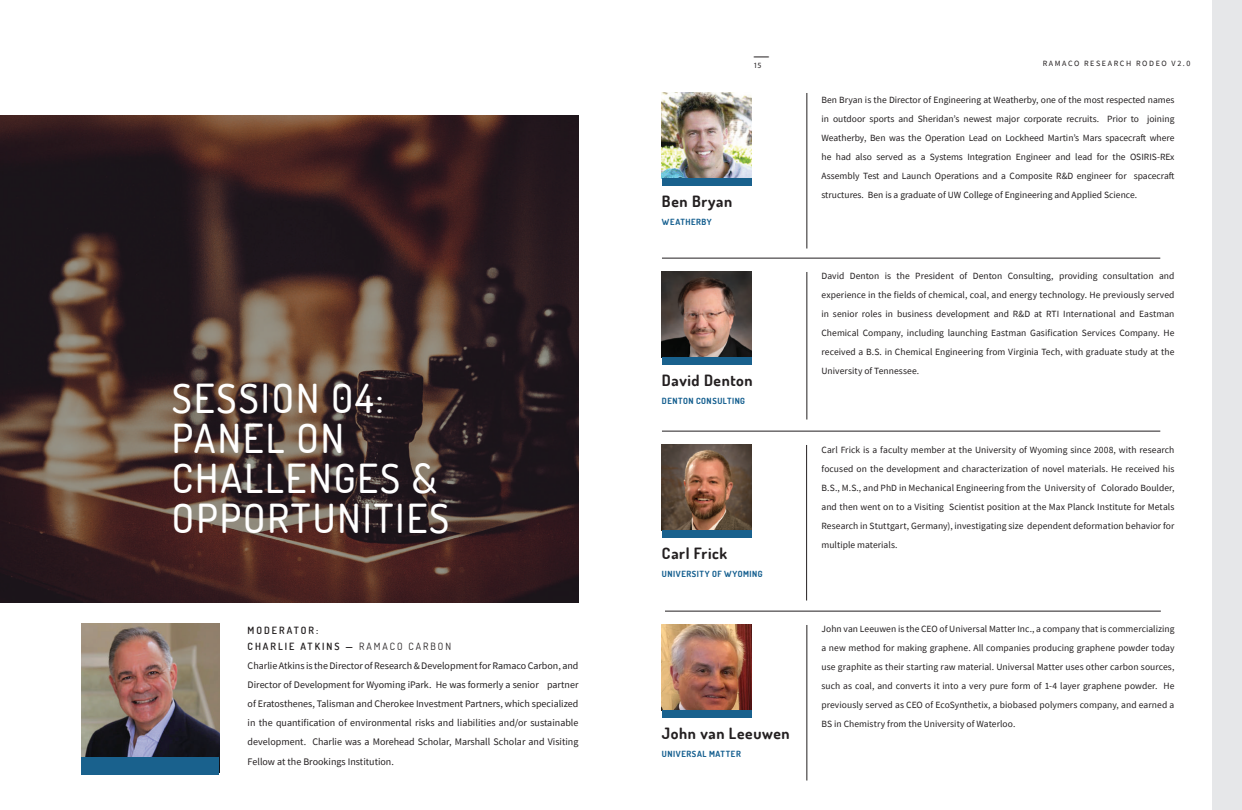
<style>
.page{position:relative;width:1242px;height:810px;background:#fff}
.page>*{position:absolute;margin:0;border:0;box-sizing:border-box;transform-origin:0 0}
.t1{font:500 40px/40px "Dosis";letter-spacing:.05em;color:#fff}
.t2{font:700 15.5px "Dosis";letter-spacing:.04em;color:#231f20}
.t3{font:10px/19px "Source Sans Pro";color:#231f20;text-align:justify}
.t4{font:600 10px/16px "Dosis";letter-spacing:.2em;color:#231f20}
.t5{font:9.5px/19px "Source Sans Pro";letter-spacing:.005em;color:#231f20;text-align:justify}
.t6{font:700 8.5px "Dosis";letter-spacing:.065em;color:#125d8e}
.t7{font:8px "Source Sans Pro";letter-spacing:.2em;color:#231f20}
.t8{font:8px "Myriad Pro";color:#231f20}
.s1{font-weight:400}
</style>
<div class="page">
<svg style="left:0;top:115px;width:578px;height:487px;background:#3f2b28"></svg>
<hr style="left:662px;top:258px;width:498px;height:1px;background:#231f20">
<hr style="left:807px;top:93px;width:1px;height:156px;background:#231f20">
<img style="left:662px;top:93px;width:90px;height:85px">
<div style="left:662px;top:178px;width:90px;height:8px;background:#19618d"></div>
<hr style="left:662px;top:431px;width:498px;height:1px;background:#231f20">
<hr style="left:807px;top:272px;width:1px;height:148px;background:#231f20">
<hr style="left:665px;top:611px;width:496px;height:1px;background:#231f20">
<hr style="left:806px;top:445px;width:1px;height:156px;background:#231f20">
<hr style="left:807px;top:625px;width:1px;height:156px;background:#231f20">
<img style="left:662px;top:272px;width:90px;height:85px">
<div style="left:662px;top:357px;width:90px;height:8px;background:#19618d"></div>
<img style="left:662px;top:445px;width:90px;height:85px">
<div style="left:662px;top:530px;width:90px;height:8px;background:#19618d"></div>
<img style="left:662px;top:625px;width:90px;height:85px">
<div style="left:662px;top:710px;width:90px;height:8px;background:#19618d"></div>
<img style="left:81px;top:624px;width:138px;height:133px">
<div style="left:81px;top:757px;width:138px;height:17px;background:#19618d"></div>
<div style="left:1213px;top:0;width:29px;height:810px;background:#e6e7e9"></div>
<h1 class="t1" style="left:172px;top:377px;width:279px">SESSION 04:<br>PANEL ON<br>CHALLENGES &amp;<br>OPPORTUNITIES</h1>
<p class="t4" style="left:248px;top:622px;width:205px">MODERATOR:<br>CHARLIE ATKINS — <span class="s1">RAMACO CARBON</span></p>
<p class="t3" style="left:248px;top:656px;width:332px">Charlie Atkins is the Director of Research &amp; Development for Ramaco Carbon, and Director of Development for Wyoming iPark. He was formerly a senior partner of Eratosthenes, Talisman and Cherokee Investment Partners, which specialized in the quantification of environmental risks and liabilities and/or sustainable development. Charlie was a Morehead Scholar, Marshall Scholar and Visiting</p>
<p class="t3" style="left:248px;top:752px;width:148px">Fellow at the Brookings Institution.</p>
<h2 class="t2" style="left:662px;top:191px;width:72px">Ben Bryan</h2>
<p class="t6" style="left:662px;top:216px;width:51px">WEATHERBY</p>
<p class="t8" style="left:753px;top:60px;width:17px"><sup>—</sup>15</p>
<p class="t7" style="left:1043px;top:59px;width:149px">RAMACO RESEARCH RODEO V2.0</p>
<p class="t5" style="left:821px;top:90px;width:354px">Ben Bryan is the Director of Engineering at Weatherby, one of the most respected names in outdoor sports and Sheridan’s newest major corporate recruits. Prior to joining Weatherby, Ben was the Operation Lead on Lockheed Martin’s Mars spacecraft where he had also served as a Systems Integration Engineer and lead for the OSIRIS-REx Assembly Test and Launch Operations and a Composite R&amp;D engineer for spacecraft structures. Ben is a graduate of UW College of Engineering and Applied Science.</p>
<h2 class="t2" style="left:662px;top:370px;width:92px">David Denton</h2>
<p class="t6" style="left:662px;top:395px;width:85px">DENTON CONSULTING</p>
<h2 class="t2" style="left:662px;top:543px;width:67px">Carl Frick</h2>
<p class="t6" style="left:662px;top:568px;width:102px">UNIVERSITY OF WYOMING</p>
<h2 class="t2" style="left:662px;top:723px;width:129px">John van Leeuwen</h2>
<p class="t6" style="left:662px;top:748px;width:80px">UNIVERSAL MATTER</p>
<p class="t5" style="left:821px;top:266px;width:354px">David Denton is the President of Denton Consulting, providing consultation and experience in the fields of chemical, coal, and energy technology. He previously served in senior roles in business development and R&amp;D at RTI International and Eastman Chemical Company, including launching Eastman Gasification Services Company. He received a B.S. in Chemical Engineering from Virginia Tech, with graduate study at the University of Tennessee.</p>
<p class="t5" style="left:821px;top:440px;width:354px">Carl Frick is a faculty member at the University of Wyoming since 2008, with research focused on the development and characterization of novel materials. He received his B.S., M.S., and PhD in Mechanical Engineering from the University of Colorado Boulder, and then went on to a Visiting Scientist position at the Max Planck Institute for Metals Research in Stuttgart, Germany), investigating size dependent deformation behavior for multiple materials.</p>
<p class="t5" style="left:821px;top:619px;width:355px">John van Leeuwen is the CEO of Universal Matter Inc., a company that is commercializing a new method for making graphene. All companies producing graphene powder today use graphite as their starting raw material. Universal Matter uses other carbon sources, such as coal, and converts it into a very pure form of 1-4 layer graphene powder. He previously served as CEO of EcoSynthetix, a biobased polymers company, and earned a BS in Chemistry from the University of Waterloo.</p>
</div>
